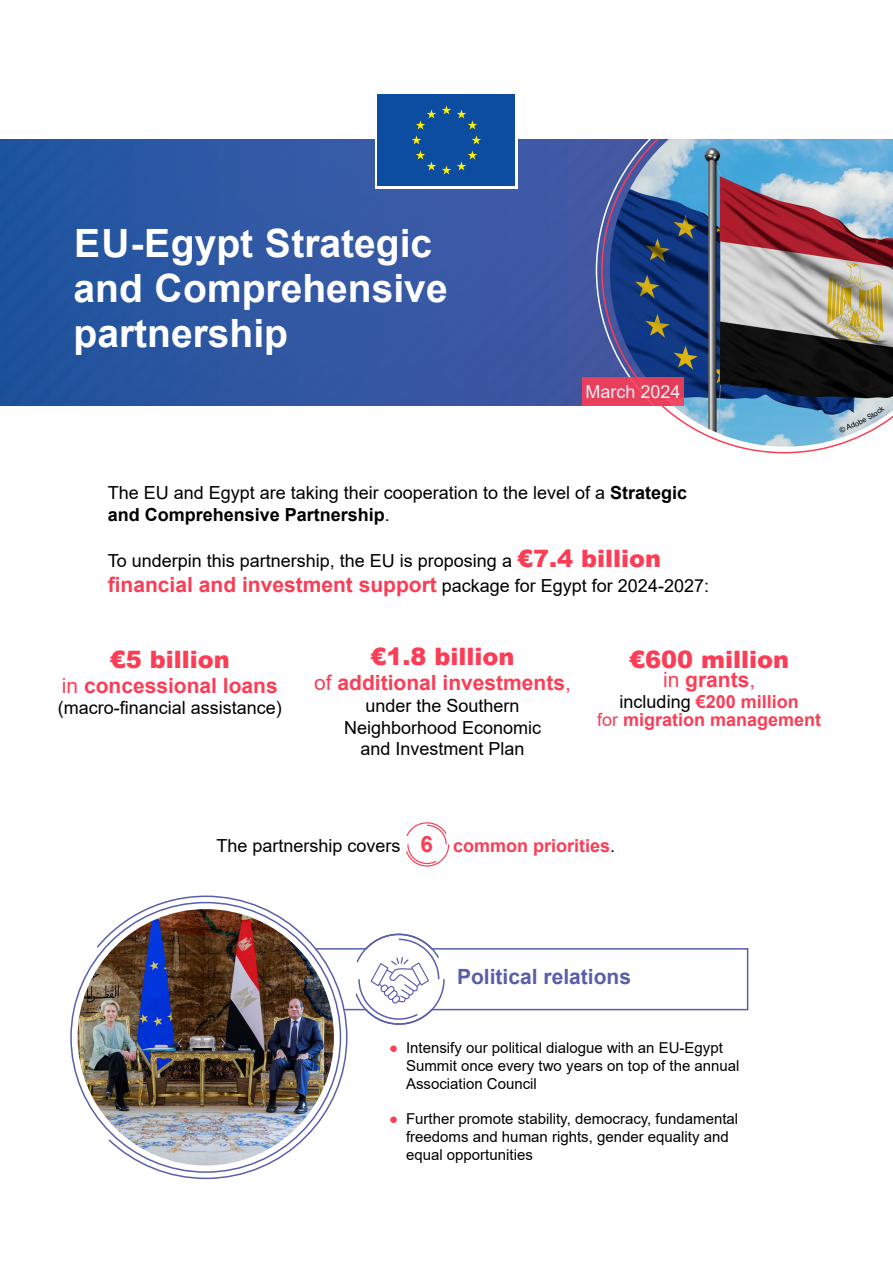
<style>
.page{position:relative;width:893px;height:1263px;background:#fff}
.page>*{position:absolute;margin:0;border:0;box-sizing:border-box;transform-origin:0 0}
.t1{font:700 39px/45px "Arial";color:#fff}
.Heading__2__purple{font:900 24px "Arial";color:#fb3d56}
.Intro{font:700 21px "Arial";color:#fb3d56}
.Heading__2__purple-2{font:700 21px "Arial";color:#fb3d56}
.Heading__2__red{font:700 21px "Arial";color:#585eaa}
.Intro-2{font:18px/21.6px "Arial";color:#000}
.Heading__2__purple-3{font:18px/21.6px "Arial";color:#000;text-align:center}
.Heading__2__purple-4{font:700 18px/17.7px "Arial";color:#fb3d56;text-align:center}
.t2{font:18px "Arial";color:#fff}
.Body_text_bullet__purple{font:15px/18px "Arial";color:#000}
.s1{font-weight:700}
.s2{font-weight:900;font-size:24px;color:#fb3d56}
.s3{font-weight:400;font-size:18px;color:#000}
.s4{font-weight:400}
.s5{font-weight:400;color:#000}
.s6{font-weight:700;font-size:22.5px;color:#fb3d56}
.s7{font-weight:700;color:#fb3d56}
.s8{color:#fb3d56}
</style>
<div class="page">
<img style="left:0;top:139px;width:595px;height:267px">
<svg style="left:595px;top:139px;width:5px;height:238px"></svg>
<svg style="left:95px;top:895px;width:253px;height:285px"></svg>
<img style="left:78px;top:909px;width:256px;height:256px;border-radius:128px">
<svg style="left:600px;top:139px;width:232px;height:315px"></svg>
<img style="left:610px;top:139px;width:283px;height:308px">
<div style="left:582px;top:377px;width:102px;height:29px;background:#e83f5d"></div>
<div style="left:375px;top:92px;width:143px;height:97px;background:#fff"></div>
<div style="left:378px;top:94px;width:137px;height:92px;background:#0d4da1"></div>
<svg style="left:442px;top:105px;width:9px;height:9px"></svg>
<svg style="left:416px;top:109px;width:20px;height:20px"></svg>
<svg style="left:412px;top:135px;width:9px;height:9px"></svg>
<svg style="left:416px;top:150px;width:20px;height:20px"></svg>
<svg style="left:442px;top:165px;width:9px;height:9px"></svg>
<svg style="left:457px;top:150px;width:20px;height:20px"></svg>
<svg style="left:472px;top:135px;width:9px;height:9px"></svg>
<svg style="left:457px;top:109px;width:20px;height:20px"></svg>
<svg style="left:314px;top:933px;width:435px;height:92px"></svg>
<svg style="left:406px;top:822px;width:44px;height:45px"></svg>
<svg style="left:839px;top:406px;width:46px;height:27px"></svg>
<p class="t1" style="left:74px;top:221px;width:376px">EU-Egypt Strategic and Comprehensive partnership</p>
<p class="t2" style="left:585px;top:379px;width:97px">March 2024</p>
<p class="Intro-2" style="left:108px;top:482px;width:581px">The EU and Egypt are taking their cooperation to the level of a <span class="s1">Strategic and Comprehensive Partnership</span>.</p>
<p class="Intro-2" style="left:108px;top:549px;width:555px">To underpin this partnership, the EU is proposing a <span class="s2">€7.4 billion</span></p>
<p class="Intro" style="left:108px;top:570px;width:603px">financial and investment support <span class="s3">package for Egypt for 2024-2027:</span></p>
<h2 class="Heading__2__purple" style="left:110px;top:642px;width:121px">€5 billion</h2>
<h2 class="Heading__2__purple-2" style="left:62px;top:671px;width:217px"><span class="s4">in</span> concessional loans</h2>
<h2 class="Heading__2__purple-3" style="left:58px;top:697px;width:226px">(macro-financial assistance)</h2>
<h2 class="Heading__2__purple" style="left:371px;top:639px;width:146px">€1.8 billion</h2>
<h2 class="Heading__2__purple-2" style="left:314px;top:668px;width:258px"><span class="s4">of</span> additional investments<span class="s4">,</span></h2>
<h2 class="Heading__2__purple-3" style="left:344px;top:695px;width:199px">under the Southern<br>Neighborhood Economic and Investment Plan</h2>
<h2 class="Heading__2__purple" style="left:629px;top:642px;width:162px">€600 million</h2>
<h2 class="Heading__2__purple-2" style="left:663px;top:665px;width:94px"><span class="s4">in</span> grants<span class="s4">,</span></h2>
<h2 class="Heading__2__purple-4" style="left:597px;top:693px;width:226px"><span class="s5">including</span> €200 million<br><span class="s4">for</span> migration management</h2>
<p class="Intro-2" style="left:216px;top:835px;width:400px">The partnership covers <span class="s6">6</span> <span class="s7">common priorities</span>.</p>
<h2 class="Heading__2__red" style="left:457px;top:962px;width:175px">Political relations</h2>
<p class="Body_text_bullet__purple" style="left:406px;top:1038px;width:335px;text-indent:-17px"><span class="s8">●</span> Intensify our political dialogue with an EU-Egypt<br>Summit once every two years on top of the annual<br>Association Council</p>
<p class="Body_text_bullet__purple" style="left:406px;top:1109px;width:334px;text-indent:-17px"><span class="s8">●</span> Further promote stability, democracy, fundamental freedoms and human rights, gender equality and equal opportunities</p>
</div>
